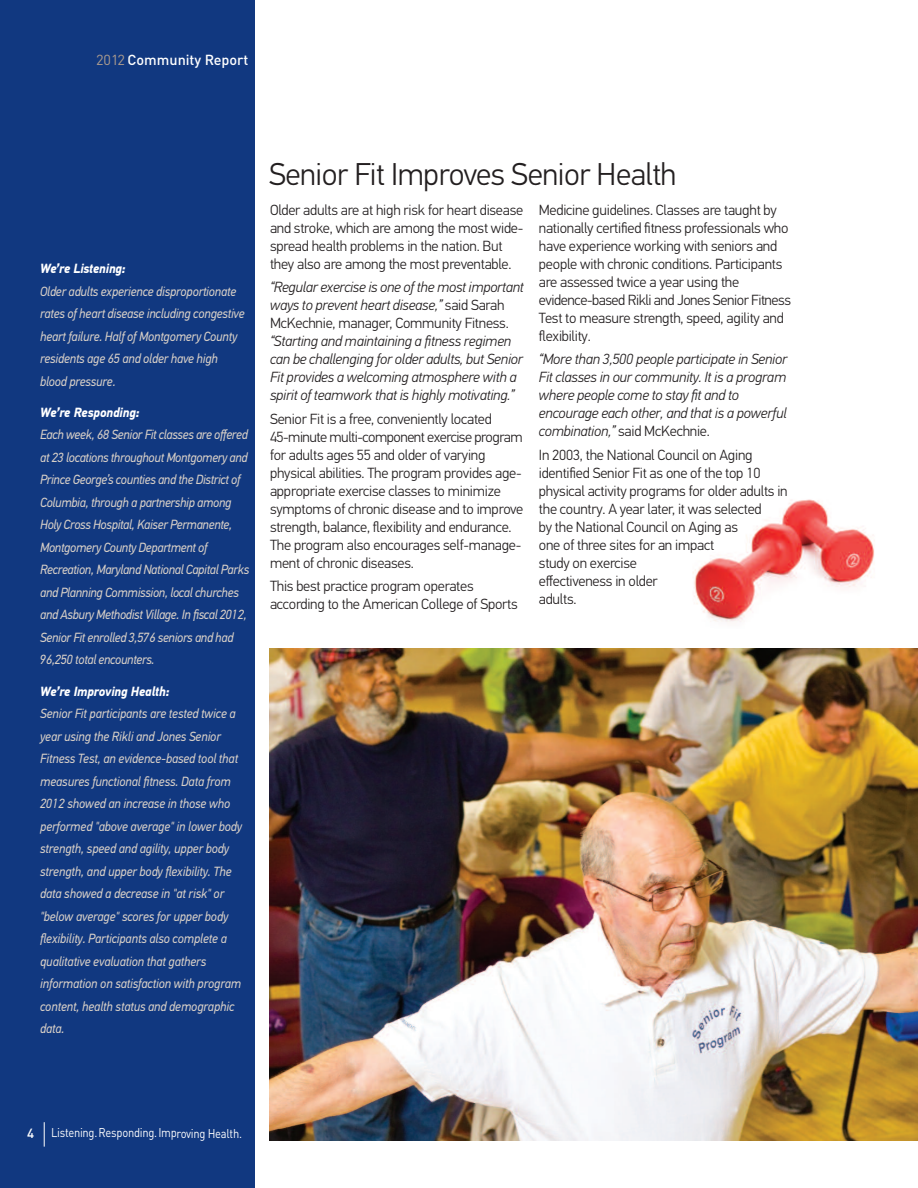
<style>
.page{position:relative;width:918px;height:1188px;background:#fff}
.page>*{position:absolute;margin:0;border:0;box-sizing:border-box;transform-origin:0 0}
.t1{font:300 31.5px "PF Din Text Pro";letter-spacing:-.015em;color:#231f20}
.t2{font:300 14.7px/18px "PF Din Text Pro";letter-spacing:-.015em;color:#231f20}
.t3{font:italic 300 14.7px/18px "PF Din Text Pro";letter-spacing:-.015em;color:#231f20}
.t4{font:500 14.4px "DIN";color:#fff}
.t5{font:italic 13.35px/22.5px "PF Din Text Pro";letter-spacing:-.015em;color:#d7cfc7;scale:.94 1}
.t6{font:italic 700 13.35px "PF Din Text Pro";letter-spacing:-.01em;color:#fff;scale:.94 1}
.t7{font:500 13.2px "DIN";color:#fff}
.t8{font:12.6px "DIN";letter-spacing:-.03em;color:#fff;scale:.88 1}
.s1{font-weight:400;color:#ac9c8e}
.s2{font-style:normal}
</style>
<div class="page">
<img style="left:693px;top:499px;width:182px;height:123px">
<div style="left:0;top:0;width:255px;height:1188px;background:#113880"></div>
<svg style="left:44px;top:1122px;width:1px;height:25px"></svg>
<hr style="left:917px;top:60px;width:1px;height:1128px;background:#045956">
<img style="left:269px;top:648px;width:649px;height:493px">
<p class="t4" style="left:96px;top:51px;width:154px"><span class="s1">2012</span> Community Report</p>
<p class="t6" style="left:40px;top:264px;width:92px">We’re Listening:</p>
<p class="t5" style="left:40px;top:281px;width:219px">Older adults experience disproportionate rates of heart disease including congestive heart failure. Half of Montgomery County residents age 65 and older have high blood pressure.</p>
<p class="t6" style="left:40px;top:408px;width:107px">We’re Responding:</p>
<p class="t5" style="left:40px;top:425px;width:224px">Each week, 68 Senior Fit classes are offered at 23 locations throughout Montgomery and Prince George’s counties and the District of Columbia, through a partnership among Holy Cross Hospital, Kaiser Permanente, Montgomery County Department of Recreation, Maryland National Capital Parks and Planning Commission, local churches and Asbury Methodist Village. In fiscal 2012, Senior Fit enrolled 3,576 seniors and had 96,250 total encounters.</p>
<p class="t6" style="left:40px;top:686px;width:139px">We’re Improving Health:</p>
<p class="t5" style="left:40px;top:703px;width:216px">Senior Fit participants are tested twice a year using the Rikli and Jones Senior Fitness Test, an evidence-based tool that measures functional fitness. Data from 2012 showed an increase in those who performed "above average" in lower body strength, speed and agility, upper body strength, and upper body flexibility. The data showed a decrease in "at risk" or "below average" scores for upper body flexibility. Participants also complete a qualitative evaluation that gathers information on satisfaction with program content, health status and demographic data.</p>
<h1 class="t1" style="left:269px;top:163px;width:409px">Senior Fit Improves Senior Health</h1>
<p class="t2" style="left:270px;top:202px;width:255px">Older adults are at high risk for heart disease and stroke, which are among the most wide&shy;spread health problems in the nation. But they also are among the most preventable.</p>
<p class="t3" style="left:270px;top:280px;width:255px">“Regular exercise is one of the most important ways to prevent heart disease,” <span class="s2">said Sarah<br>McKechnie, manager, Community Fitness.</span></p>
<p class="t3" style="left:270px;top:334px;width:255px">“Starting and maintaining a fitness regimen can be challenging for older adults, but Senior Fit provides a welcoming atmosphere with a spirit of teamwork that is highly motivating.”</p>
<p class="t2" style="left:270px;top:411px;width:255px">Senior Fit is a free, conveniently located 45-minute multi-component exercise program for adults ages 55 and older of varying physical abilities. The program provides age&shy;appropriate exercise classes to minimize symptoms of chronic disease and to improve strength, balance, flexibility and endurance.<br>The program also encourages self-manage&shy;ment of chronic diseases.</p>
<p class="t2" style="left:270px;top:578px;width:249px">This best practice program operates according to the American College of Sports</p>
<p class="t2" style="left:539px;top:202px;width:254px">Medicine guidelines. Classes are taught by nationally certified fitness professionals who have experience working with seniors and people with chronic conditions. Participants are assessed twice a year using the evidence-based Rikli and Jones Senior Fitness Test to measure strength, speed, agility and flexibility.</p>
<p class="t3" style="left:539px;top:352px;width:250px">“More than 3,500 people participate in Senior Fit classes in our community. It is a program where people come to stay fit and to encourage each other, and that is a powerful combination,” <span class="s2">said McKechnie.</span></p>
<p class="t2" style="left:539px;top:447px;width:250px">In 2003, the National Council on Aging identified Senior Fit as one of the top 10 physical activity programs for older adults in the country. A year later, it was selected<br>by the National Council on Aging as<br>one of three sites for an impact<br>study on exercise<br>effectiveness in older<br>adults.</p>
<p class="t7" style="left:27px;top:1126px;width:9px">4</p>
<p class="t8" style="left:51px;top:1125px;width:219px">Listening.Responding.Improving Health.</p>
</div>
